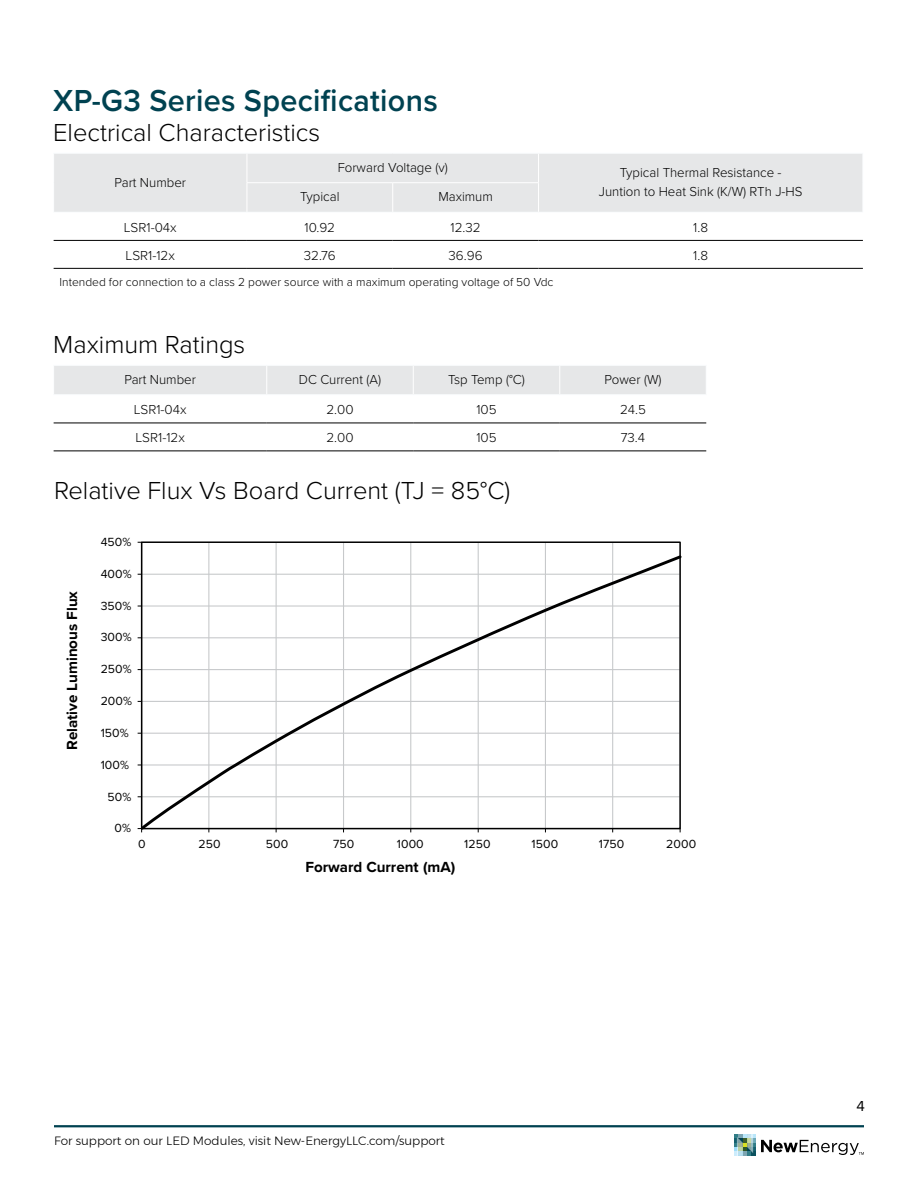
<style>
.page{position:relative;width:918px;height:1188px;background:#fff}
.page>*{position:absolute;margin:0;border:0;box-sizing:border-box;transform-origin:0 0}
.t1{font:600 31.5px "Proxima Nova";letter-spacing:.01em;color:#004251}
.t2{font:300 25.5px "Proxima Nova";color:#000}
.t3{font:700 15.15px "Proxima Nova";color:#000}
.t4{font:15px "Proxima Nova";color:#000}
.t5{font:300 13.5px/19.2px "Proxima Nova";color:#000;text-align:center}
.t6{font:12.3px "Proxima Nova";letter-spacing:.005em;color:#000}
.t7{font:300 12px "Proxima Nova";color:#000}
.t8{font:300 12px "Montserrat";color:#000}
</style>
<div class="page">
<hr style="left:54px;top:1125px;width:810px;height:2px;background:#004251">
<svg style="left:734px;top:1134px;width:130px;height:22px"></svg>
<div style="left:54px;top:154px;width:809px;height:58px;background:#e6e7e8"></div>
<svg style="left:247px;top:154px;width:1px;height:58px"></svg>
<svg style="left:392px;top:183px;width:1px;height:29px"></svg>
<svg style="left:538px;top:154px;width:1px;height:58px"></svg>
<hr style="left:247px;top:182px;width:146px;height:1px;background:#fff">
<hr style="left:393px;top:182px;width:146px;height:1px;background:#fff">
<hr style="left:54px;top:240px;width:193px;height:1px;background:#000">
<hr style="left:247px;top:240px;width:146px;height:1px;background:#000">
<hr style="left:393px;top:240px;width:146px;height:1px;background:#000">
<hr style="left:539px;top:240px;width:324px;height:1px;background:#000">
<hr style="left:54px;top:268px;width:193px;height:1px;background:#000">
<hr style="left:247px;top:268px;width:146px;height:1px;background:#000">
<hr style="left:393px;top:268px;width:146px;height:1px;background:#000">
<hr style="left:539px;top:268px;width:324px;height:1px;background:#000">
<hr style="left:267px;top:423px;width:146px;height:1px;background:#000">
<hr style="left:413px;top:423px;width:147px;height:1px;background:#000">
<hr style="left:560px;top:423px;width:146px;height:1px;background:#000">
<hr style="left:267px;top:451px;width:146px;height:1px;background:#000">
<hr style="left:413px;top:451px;width:147px;height:1px;background:#000">
<hr style="left:560px;top:451px;width:146px;height:1px;background:#000">
<div style="left:54px;top:366px;width:652px;height:28px;background:#e6e7e8"></div>
<hr style="left:54px;top:423px;width:213px;height:1px;background:#000">
<hr style="left:54px;top:451px;width:213px;height:1px;background:#000">
<hr style="left:208px;top:542px;width:1px;height:287px;background:#c7c9cb">
<hr style="left:276px;top:542px;width:1px;height:287px;background:#c7c9cb">
<hr style="left:343px;top:542px;width:1px;height:287px;background:#c7c9cb">
<hr style="left:410px;top:542px;width:1px;height:287px;background:#c7c9cb">
<hr style="left:478px;top:542px;width:1px;height:287px;background:#c7c9cb">
<hr style="left:545px;top:542px;width:1px;height:287px;background:#c7c9cb">
<hr style="left:612px;top:542px;width:1px;height:287px;background:#c7c9cb">
<hr style="left:141px;top:542px;width:1px;height:287px;background:#000">
<svg style="left:142px;top:553px;width:540px;height:277px"></svg>
<h1 class="t1" style="left:53px;top:77px;width:386px">XP-G3 Series Specifications</h1>
<h2 class="t2" style="left:53px;top:114px;width:269px">Electrical Characteristics</h2>
<p class="t5" style="left:115px;top:172px;width:73px">Part Number</p>
<p class="t5" style="left:338px;top:157px;width:112px">Forward Voltage (v)</p>
<p class="t5" style="left:599px;top:162px;width:205px">Typical Thermal Resistance -<br>Juntion to Heat Sink (K/W) RTh J-HS</p>
<p class="t5" style="left:300px;top:187px;width:41px">Typical</p>
<p class="t5" style="left:438px;top:187px;width:56px">Maximum</p>
<p class="t5" style="left:124px;top:217px;width:54px">LSR1-04x</p>
<p class="t5" style="left:305px;top:217px;width:32px">10.92</p>
<p class="t5" style="left:451px;top:217px;width:32px">12.32</p>
<p class="t5" style="left:693px;top:217px;width:16px">1.8</p>
<p class="t5" style="left:126px;top:245px;width:51px">LSR1-12x</p>
<p class="t5" style="left:304px;top:245px;width:33px">32.76</p>
<p class="t5" style="left:449px;top:245px;width:35px">36.96</p>
<p class="t5" style="left:693px;top:245px;width:16px">1.8</p>
<p class="t7" style="left:60px;top:274px;width:495px">Intended for connection to a class 2 power source with a maximum operating voltage of 50 Vdc</p>
<h2 class="t2" style="left:53px;top:326px;width:194px">Maximum Ratings</h2>
<p class="t5" style="left:124px;top:369px;width:73px">Part Number</p>
<p class="t5" style="left:299px;top:369px;width:84px">DC Current (A)</p>
<p class="t5" style="left:448px;top:369px;width:78px">Tsp Temp (°C)</p>
<p class="t5" style="left:604px;top:369px;width:59px">Power (W)</p>
<p class="t5" style="left:134px;top:399px;width:54px">LSR1-04x</p>
<p class="t5" style="left:326px;top:399px;width:29px">2.00</p>
<p class="t5" style="left:476px;top:399px;width:22px">105</p>
<p class="t5" style="left:620px;top:399px;width:27px">24.5</p>
<p class="t5" style="left:136px;top:427px;width:51px">LSR1-12x</p>
<p class="t5" style="left:326px;top:427px;width:29px">2.00</p>
<p class="t5" style="left:476px;top:427px;width:22px">105</p>
<p class="t5" style="left:621px;top:427px;width:26px">73.4</p>
<h2 class="t2" style="left:54px;top:472px;width:458px">Relative Flux Vs Board Current (TJ = 85°C)</h2>
<p class="t6" style="left:101px;top:535px;width:32px">450%</p>
<p class="t3" style="left:63px;top:750px;width:161px;rotate:-90deg">Relative Luminous Flux</p>
<p class="t6" style="left:101px;top:566px;width:32px">400%</p>
<p class="t6" style="left:101px;top:598px;width:32px">350%</p>
<p class="t6" style="left:101px;top:630px;width:32px">300%</p>
<p class="t6" style="left:101px;top:662px;width:33px">250%</p>
<p class="t6" style="left:101px;top:694px;width:33px">200%</p>
<p class="t6" style="left:101px;top:725px;width:30px">150%</p>
<p class="t6" style="left:101px;top:757px;width:30px">100%</p>
<p class="t6" style="left:108px;top:789px;width:25px">50%</p>
<p class="t6" style="left:115px;top:821px;width:18px">0%</p>
<p class="t6" style="left:138px;top:836px;width:9px">0</p>
<p class="t6" style="left:198px;top:836px;width:24px">250</p>
<p class="t6" style="left:266px;top:836px;width:24px">500</p>
<p class="t6" style="left:333px;top:836px;width:23px">750</p>
<p class="t6" style="left:397px;top:836px;width:28px">1000</p>
<p class="t6" style="left:464px;top:836px;width:28px">1250</p>
<p class="t6" style="left:532px;top:836px;width:28px">1500</p>
<p class="t6" style="left:599px;top:836px;width:27px">1750</p>
<p class="t6" style="left:666px;top:836px;width:31px">2000</p>
<p class="t3" style="left:306px;top:858px;width:151px">Forward Current (mA)</p>
<p class="t8" style="left:54px;top:1132px;width:392px">For support on our LED Modules, visit New-EnergyLLC.com/support</p>
<p class="t4" style="left:856px;top:1095px;width:10px">4</p>
</div>
